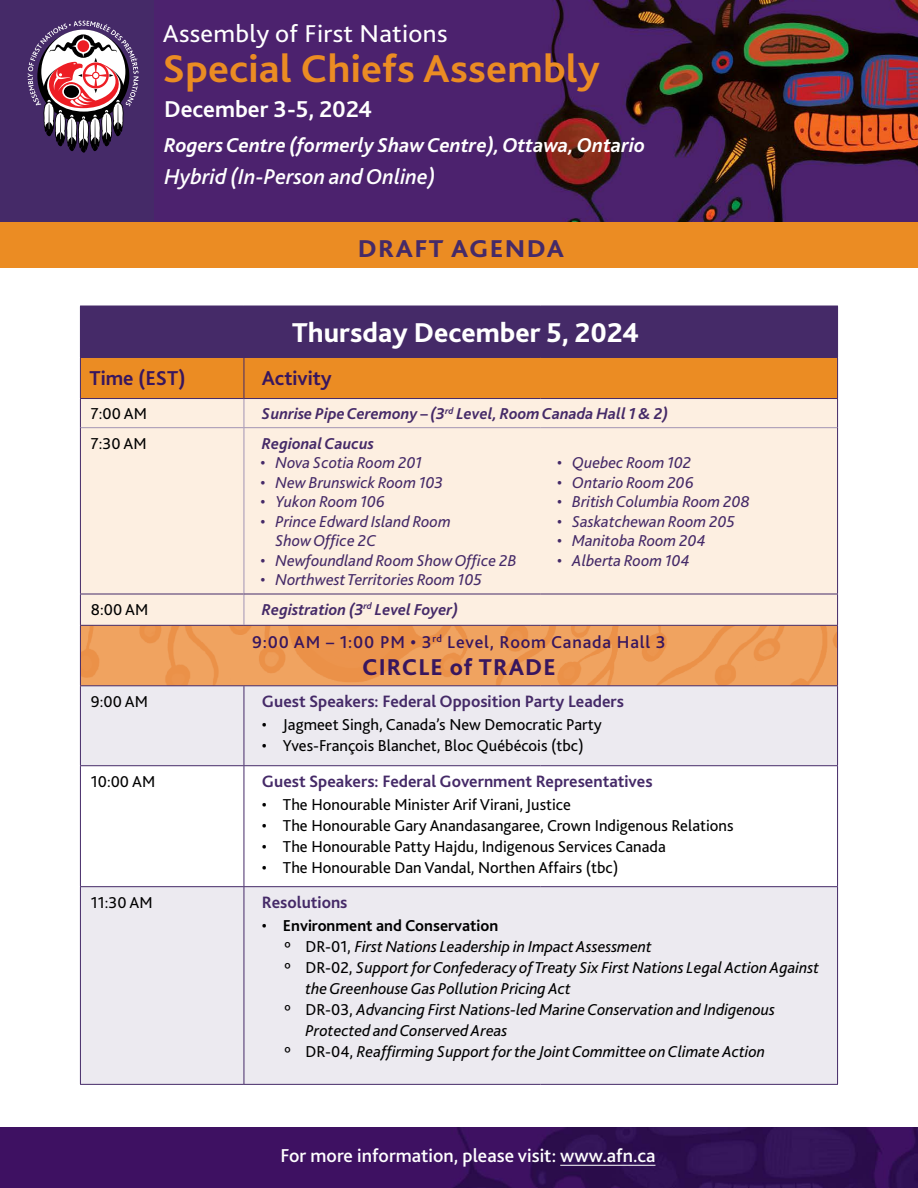
<style>
.page{position:relative;width:918px;height:1188px;background:#fff}
.page>*{position:absolute;margin:0;border:0;box-sizing:border-box;transform-origin:0 0}
.t1{font:700 40.5px "Bliss 2";letter-spacing:.005em;color:#eb8c23;scale:1.05 1}
.t2{font:800 28.5px "Bliss 2";color:#fff}
.t3{font:25.5px "Bliss 2";letter-spacing:.01em;color:#fff;scale:1.05 1}
.t4{font:800 25.5px "Bliss 2";letter-spacing:.05em;color:#452a68;scale:1.05 1}
.t5{font:700 24px "Bliss 2";color:#fff}
.t6{font:800 24px "Bliss 2";letter-spacing:.045em;color:#38165e}
.t7{font:italic 500 22.5px "Bliss 2";color:#fff}
.t8{font:italic 700 21px "Bliss 2";color:#fff}
.t9{font:700 21px "Bliss 2";color:#38165e}
.t10{font:500 19.5px "Bliss 2";color:#fff}
.t11{font:500 18px "Bliss 2";letter-spacing:.045em;color:#38165e}
.t12{font:700 17.25px "Bliss 2";color:#452a68}
.t13{font:16.5px "Bliss 2";color:#000}
.t14{font:italic 16.5px "Bliss 2";color:#000}
.t15{font:italic 16.5px/19.5px "Bliss 2";color:#452a68}
.t16{font:italic 700 16.5px "Bliss 2";color:#452a68}
.t17{font:700 16.5px "Bliss 2";color:#000}
.s1{font-weight:400}
.s2{font-style:normal}
</style>
<div class="page">
<div style="left:0;top:0;width:918px;height:234px;background:#4c226e"></div>
<img style="left:534px;top:0;width:384px;height:222px">
<svg style="left:28px;top:21px;width:111px;height:132px"></svg>
<img style="left:0;top:1128px;width:918px;height:60px">
<hr style="left:560px;top:1165px;width:95px;height:1px;background:#fff">
<img style="left:81px;top:626px;width:756px;height:59px">
<div style="left:0;top:222px;width:918px;height:46px;background:#eb8c23"></div>
<div style="left:80px;top:306px;width:758px;height:51px;background:#452a68"></div>
<div style="left:81px;top:428px;width:756px;height:197px;background:#fdefe1"></div>
<svg style="left:81px;top:686px;width:756px;height:398px;fill:#eceaf0"></svg>
<hr style="left:80px;top:626px;width:1px;height:59px;background:#452a68">
<hr style="left:837px;top:626px;width:1px;height:59px;background:#452a68">
<hr style="left:80px;top:685px;width:164px;height:1px;background:#452a68">
<hr style="left:80px;top:686px;width:1px;height:79px;background:#452a68">
<hr style="left:244px;top:685px;width:297px;height:1px;background:#452a68">
<hr style="left:244px;top:686px;width:1px;height:79px;background:#452a68">
<hr style="left:541px;top:685px;width:297px;height:1px;background:#452a68">
<hr style="left:837px;top:686px;width:1px;height:79px;background:#452a68">
<hr style="left:80px;top:765px;width:164px;height:1px;background:#452a68">
<hr style="left:80px;top:766px;width:1px;height:120px;background:#452a68">
<hr style="left:244px;top:765px;width:297px;height:1px;background:#452a68">
<hr style="left:244px;top:766px;width:1px;height:120px;background:#452a68">
<hr style="left:541px;top:765px;width:297px;height:1px;background:#452a68">
<hr style="left:837px;top:766px;width:1px;height:120px;background:#452a68">
<hr style="left:80px;top:886px;width:164px;height:1px;background:#452a68">
<hr style="left:80px;top:887px;width:1px;height:197px;background:#452a68">
<hr style="left:244px;top:886px;width:297px;height:1px;background:#452a68">
<hr style="left:244px;top:887px;width:1px;height:197px;background:#452a68">
<hr style="left:541px;top:886px;width:297px;height:1px;background:#452a68">
<hr style="left:837px;top:887px;width:1px;height:197px;background:#452a68">
<hr style="left:80px;top:1084px;width:164px;height:1px;background:#452a68">
<hr style="left:244px;top:1084px;width:297px;height:1px;background:#452a68">
<hr style="left:541px;top:1084px;width:297px;height:1px;background:#452a68">
<hr style="left:80px;top:428px;width:1px;height:166px;background:#452a68">
<hr style="left:80px;top:594px;width:164px;height:1px;background:#452a68">
<hr style="left:80px;top:594px;width:1px;height:31px;background:#452a68">
<hr style="left:837px;top:594px;width:1px;height:31px;background:#452a68">
<hr style="left:80px;top:625px;width:164px;height:1px;background:#452a68">
<hr style="left:244px;top:625px;width:297px;height:1px;background:#452a68">
<hr style="left:541px;top:625px;width:297px;height:1px;background:#452a68">
<svg style="left:80px;top:357px;width:758px;height:71px;background:#ecb070"></svg>
<hr style="left:81px;top:427px;width:163px;height:1px;background:#a294b4">
<hr style="left:244px;top:594px;width:1px;height:31px;background:#a294b4">
<hr style="left:244px;top:427px;width:297px;height:1px;background:#a294b4">
<hr style="left:244px;top:428px;width:1px;height:166px;background:#a294b4">
<hr style="left:541px;top:427px;width:296px;height:1px;background:#a294b4">
<hr style="left:837px;top:428px;width:1px;height:166px;background:#452a68">
<hr style="left:244px;top:594px;width:297px;height:1px;background:#452a68">
<hr style="left:541px;top:594px;width:297px;height:1px;background:#452a68">
<h3 class="t3" style="left:163px;top:18px;width:273px">Assembly of First Nations</h3>
<h1 class="t1" style="left:162px;top:43px;width:418px">Special Chiefs Assembly</h1>
<h3 class="t5" style="left:164px;top:94px;width:210px">December 3-5, 2024</h3>
<p class="t8" style="left:164px;top:132px;width:483px">Rogers Centre (formerly Shaw Centre), Ottawa, Ontario</p>
<h3 class="t7" style="left:164px;top:163px;width:273px">Hybrid (In-Person and Online)</h3>
<h3 class="t4" style="left:358px;top:232px;width:198px">DRAFT AGENDA</h3>
<h2 class="t2" style="left:292px;top:315px;width:348px">Thursday December 5, 2024</h2>
<p class="t9" style="left:89px;top:365px;width:98px">Time (EST)</p>
<p class="t9" style="left:262px;top:365px;width:71px">Activity</p>
<p class="t13" style="left:91px;top:404px;width:58px">7:00 AM</p>
<p class="t16" style="left:262px;top:404px;width:408px">Sunrise Pipe Ceremony – (3<sup>rd</sup> Level, Room Canada Hall 1 &amp; 2)</p>
<p class="t13" style="left:91px;top:433px;width:57px">7:30 AM</p>
<p class="t16" style="left:262px;top:433px;width:114px">Regional Caucus</p>
<p class="t15" style="left:260px;top:452px;width:163px">• Nova Scotia Room 201</p>
<p class="t15" style="left:260px;top:472px;width:184px">• New Brunswick Room 103</p>
<p class="t15" style="left:260px;top:491px;width:126px">• Yukon Room 106</p>
<p class="t15" style="left:275px;top:511px;width:177px;text-indent:-15px">• Prince Edward Island Room<br>Show Office 2C</p>
<p class="t15" style="left:260px;top:550px;width:258px">• Newfoundland Room Show Office 2B</p>
<p class="t15" style="left:260px;top:569px;width:223px">• Northwest Territories Room 105</p>
<p class="t15" style="left:557px;top:452px;width:136px">• Quebec Room 102</p>
<p class="t15" style="left:557px;top:472px;width:138px">• Ontario Room 206</p>
<p class="t15" style="left:557px;top:491px;width:194px">• British Columbia Room 208</p>
<p class="t15" style="left:557px;top:511px;width:179px">• Saskatchewan Room 205</p>
<p class="t15" style="left:557px;top:530px;width:150px">• Manitoba Room 204</p>
<p class="t15" style="left:557px;top:550px;width:134px">• Alberta Room 104</p>
<p class="t13" style="left:91px;top:599px;width:59px">8:00 AM</p>
<p class="t16" style="left:262px;top:599px;width:198px">Registration (3<sup>rd</sup> Level Foyer)</p>
<p class="t11" style="left:252px;top:630px;width:415px">9:00 AM – 1:00 PM • 3<sup>rd</sup> Level, Room Canada Hall 3</p>
<h3 class="t6" style="left:362px;top:652px;width:195px">CIRCLE of TRADE</h3>
<p class="t13" style="left:91px;top:691px;width:59px">9:00 AM</p>
<p class="t12" style="left:262px;top:691px;width:364px">Guest Speakers: Federal Opposition Party Leaders</p>
<p class="t13" style="left:262px;top:715px;width:341px">• Jagmeet Singh, Canada’s New Democratic Party</p>
<p class="t13" style="left:262px;top:736px;width:323px">• Yves-François Blanchet, Bloc Québécois (tbc)</p>
<p class="t13" style="left:91px;top:771px;width:66px">10:00 AM</p>
<p class="t12" style="left:262px;top:771px;width:392px">Guest Speakers: Federal Government Representatives</p>
<p class="t13" style="left:262px;top:795px;width:310px">• The Honourable Minister Arif Virani, Justice</p>
<p class="t13" style="left:262px;top:816px;width:473px">• The Honourable Gary Anandasangaree, Crown Indigenous Relations</p>
<p class="t13" style="left:262px;top:837px;width:405px">• The Honourable Patty Hajdu, Indigenous Services Canada</p>
<p class="t13" style="left:262px;top:858px;width:358px">• The Honourable Dan Vandal, Northen Affairs (tbc)</p>
<p class="t13" style="left:91px;top:892px;width:63px">11:30 AM</p>
<p class="t12" style="left:262px;top:892px;width:87px">Resolutions</p>
<p class="t17" style="left:262px;top:916px;width:238px"><span class="s1">•</span> Environment and Conservation</p>
<p class="t14" style="left:284px;top:937px;width:369px"><span class="s2">º DR-01,</span> First Nations Leadership in Impact Assessment</p>
<p class="t14" style="left:284px;top:958px;width:536px"><span class="s2">º DR-02,</span> Support for Confederacy of Treaty Six First Nations Legal Action Against</p>
<p class="t14" style="left:305px;top:979px;width:267px">the Greenhouse Gas Pollution Pricing Act</p>
<p class="t14" style="left:284px;top:1000px;width:492px"><span class="s2">º DR-03,</span> Advancing First Nations-led Marine Conservation and Indigenous</p>
<p class="t14" style="left:305px;top:1021px;width:203px">Protected and Conserved Areas</p>
<p class="t14" style="left:284px;top:1042px;width:482px"><span class="s2">º DR-04,</span> Reaffirming Support for the Joint Committee on Climate Action</p>
<p class="t10" style="left:280px;top:1144px;width:377px">For more information, please visit: www.afn.ca</p>
</div>
